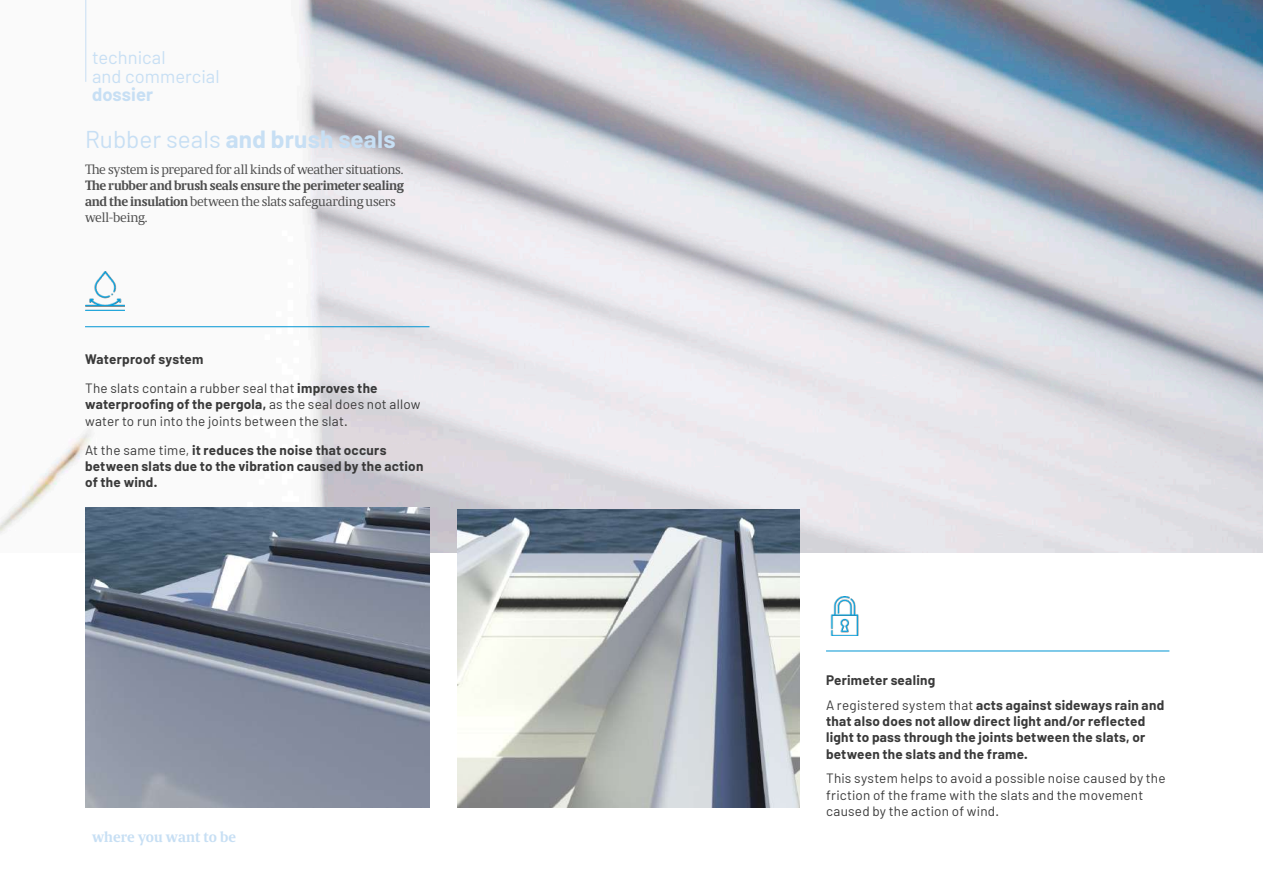
<style>
.page{position:relative;width:1263px;height:893px;background:#fff}
.page>*{position:absolute;margin:0;border:0;box-sizing:border-box;transform-origin:0 0}
.t1{font:700 24.3px "Barlow";letter-spacing:.01em;color:#c7dff4}
.t2{font:18.3px/18.3px "Barlow";letter-spacing:.005em;color:#c7dff4}
.t3{font:700 18.3px "Barlow";letter-spacing:.005em;color:#c7dff4}
.t4{font:700 15px "Maga";letter-spacing:.005em;color:#c7dff4}
.t5{font:700 13.5px/16.2px "Barlow";letter-spacing:.02em;color:#3a3a3a}
.t6{font:13.5px/16.2px "Barlow";letter-spacing:.015em;color:#3a3a3a}
.t7{font:700 13.5px/16.2px "Maga";letter-spacing:-.025em;color:#4e4e4e}
.t8{font:13.5px "Maga";letter-spacing:-.02em;color:#4e4e4e}
.s1{font-weight:400}
.s2{font-weight:700}
</style>
<div class="page">
<img style="left:0;top:0;width:1263px;height:553px">
<img style="left:85px;top:508px;width:344px;height:300px">
<img style="left:458px;top:509px;width:341px;height:299px">
<hr style="left:826px;top:651px;width:343px;height:1px;background:#0095d4">
<hr style="left:85px;top:326px;width:344px;height:1px;background:#0095d4">
<img style="left:830px;top:596px;width:29px;height:39px">
<img style="left:85px;top:271px;width:39px;height:39px">
<hr style="left:85px;top:0;width:1px;height:82px;background:#c7dff4">
<h2 class="t2" style="left:92px;top:48px;width:129px">technical<br>and commercial</h2>
<h2 class="t3" style="left:92px;top:83px;width:63px">dossier</h2>
<h1 class="t1" style="left:85px;top:124px;width:312px"><span class="s1">Rubber seals</span> and brush seals</h1>
<p class="t8" style="left:85px;top:161px;width:320px">The system is prepared for all kinds of weather situations.</p>
<p class="t7" style="left:85px;top:177px;width:321px">The rubber and brush seals ensure the perimeter sealing and the insulation <span class="s1">between the slats safeguarding users well-being.</span></p>
<p class="t6" style="left:85px;top:345px;width:294px;line-height:29px"><span class="s2">Waterproof system<br></span>The slats contain a rubber seal that <span class="s2">improves the</span></p>
<p class="t6" style="left:85px;top:396px;width:337px"><span class="s2">waterproofing of the pergola,</span> as the seal does not allow water to run into the joints between the slat.</p>
<p class="t5" style="left:85px;top:442px;width:340px"><span class="s1">At the same time,</span> it reduces the noise that occurs between slats due to the vibration caused by the action of the wind.</p>
<p class="t4" style="left:92px;top:828px;width:146px">where you want to be</p>
<p class="t5" style="left:826px;top:668px;width:340px;line-height:24.8px">Perimeter sealing<br><span class="s1">A registered system that</span> acts against sideways rain and</p>
<p class="t5" style="left:826px;top:713px;width:321px;text-align:justify">that also does not allow direct light and/or reflected light to pass through the joints between the slats, or between the slats and the frame.</p>
<p class="t6" style="left:826px;top:770px;width:341px">This system helps to avoid a possible noise caused by the friction of the frame with the slats and the movement caused by the action of wind.</p>
</div>
